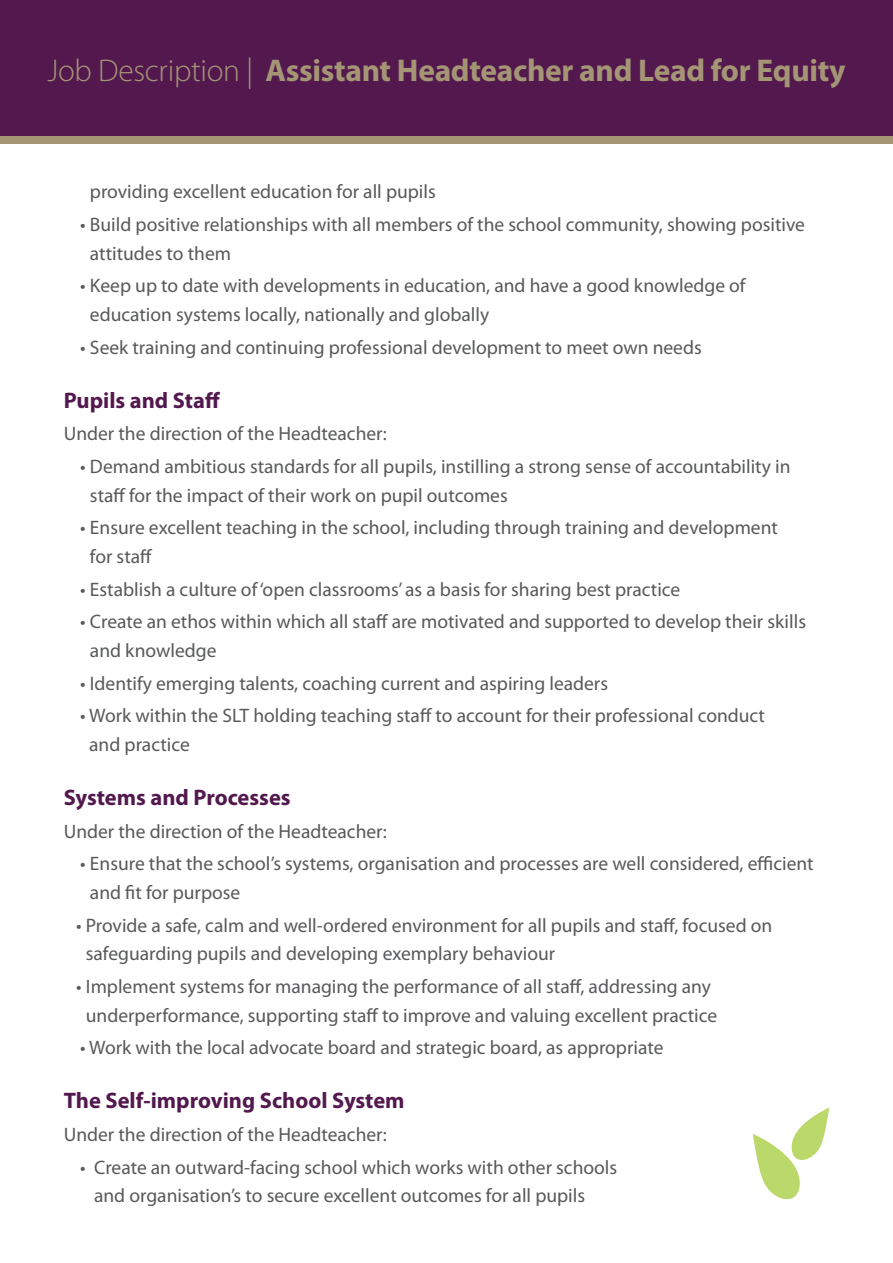
<style>
.page{position:relative;width:893px;height:1263px;background:#fff}
.page>*{position:absolute;margin:0;border:0;box-sizing:border-box;transform-origin:0 0}
.t1{font:700 31.5px "Myriad Pro";letter-spacing:-.01em;color:#a49575}
.t2{font:700 22.5px "Myriad Pro";color:#53194f}
.t3{font:19.5px/28.5px "Myriad Pro";color:#58595b}
.s1{font-weight:300}
</style>
<div class="page">
<div style="left:0;top:0;width:893px;height:136px;background:#53194f"></div>
<div style="left:0;top:136px;width:893px;height:8px;background:#a49575"></div>
<svg style="left:753px;top:1107px;width:76px;height:93px"></svg>
<h1 class="t1" style="left:47px;top:53px;width:800px"><span class="s1">Job Description |</span> Assistant Headteacher and Lead for Equity</h1>
<p class="t3" style="left:90px;top:178px;width:347px">providing excellent education for all pupils</p>
<p class="t3" style="left:90px;top:211px;width:717px;text-indent:-10px">• Build positive relationships with all members of the school community, showing positive attitudes to them</p>
<p class="t3" style="left:90px;top:272px;width:657px;text-indent:-10px">• Keep up to date with developments in education, and have a good knowledge of education systems locally, nationally and globally</p>
<p class="t3" style="left:80px;top:333px;width:623px">• Seek training and continuing professional development to meet own needs</p>
<p class="t2" style="left:64px;top:387px;width:158px">Pupils and Staff</p>
<p class="t3" style="left:64px;top:420px;width:325px">Under the direction of the Headteacher:</p>
<p class="t3" style="left:90px;top:453px;width:702px;text-indent:-10px">• Demand ambitious standards for all pupils, instilling a strong sense of accountability in staff for the impact of their work on pupil outcomes</p>
<p class="t3" style="left:90px;top:514px;width:689px;text-indent:-10px">• Ensure excellent teaching in the school, including through training and development for staff</p>
<p class="t3" style="left:80px;top:575px;width:602px">• Establish a culture of ‘open classrooms’ as a basis for sharing best practice</p>
<p class="t3" style="left:90px;top:608px;width:718px;text-indent:-10px">• Create an ethos within which all staff are motivated and supported to develop their skills and knowledge</p>
<p class="t3" style="left:80px;top:669px;width:529px">• Identify emerging talents, coaching current and aspiring leaders</p>
<p class="t3" style="left:89px;top:702px;width:677px;text-indent:-9px">• Work within the SLT holding teaching staff to account for their professional conduct and practice</p>
<p class="t2" style="left:64px;top:785px;width:228px">Systems and Processes</p>
<p class="t3" style="left:64px;top:817px;width:325px">Under the direction of the Headteacher:</p>
<p class="t3" style="left:90px;top:850px;width:725px;text-indent:-10px">• Ensure that the school’s systems, organisation and processes are well considered, efficient and fit for purpose</p>
<p class="t3" style="left:86px;top:911px;width:688px;text-indent:-10px">• Provide a safe, calm and well-ordered environment for all pupils and staff, focused on safeguarding pupils and developing exemplary behaviour</p>
<p class="t3" style="left:76px;top:972px;width:642px;text-align:center">• Implement systems for managing the performance of all staff, addressing any underperformance, supporting staff to improve and valuing excellent practice</p>
<p class="t3" style="left:80px;top:1034px;width:585px">• Work with the local advocate board and strategic board, as appropriate</p>
<p class="t2" style="left:64px;top:1088px;width:342px">The Self-improving School System</p>
<p class="t3" style="left:64px;top:1120px;width:325px">Under the direction of the Headteacher:</p>
<p class="t3" style="left:94px;top:1153px;width:525px;text-indent:-14px">• Create an outward-facing school which works with other schools and organisation’s to secure excellent outcomes for all pupils</p>
</div>
